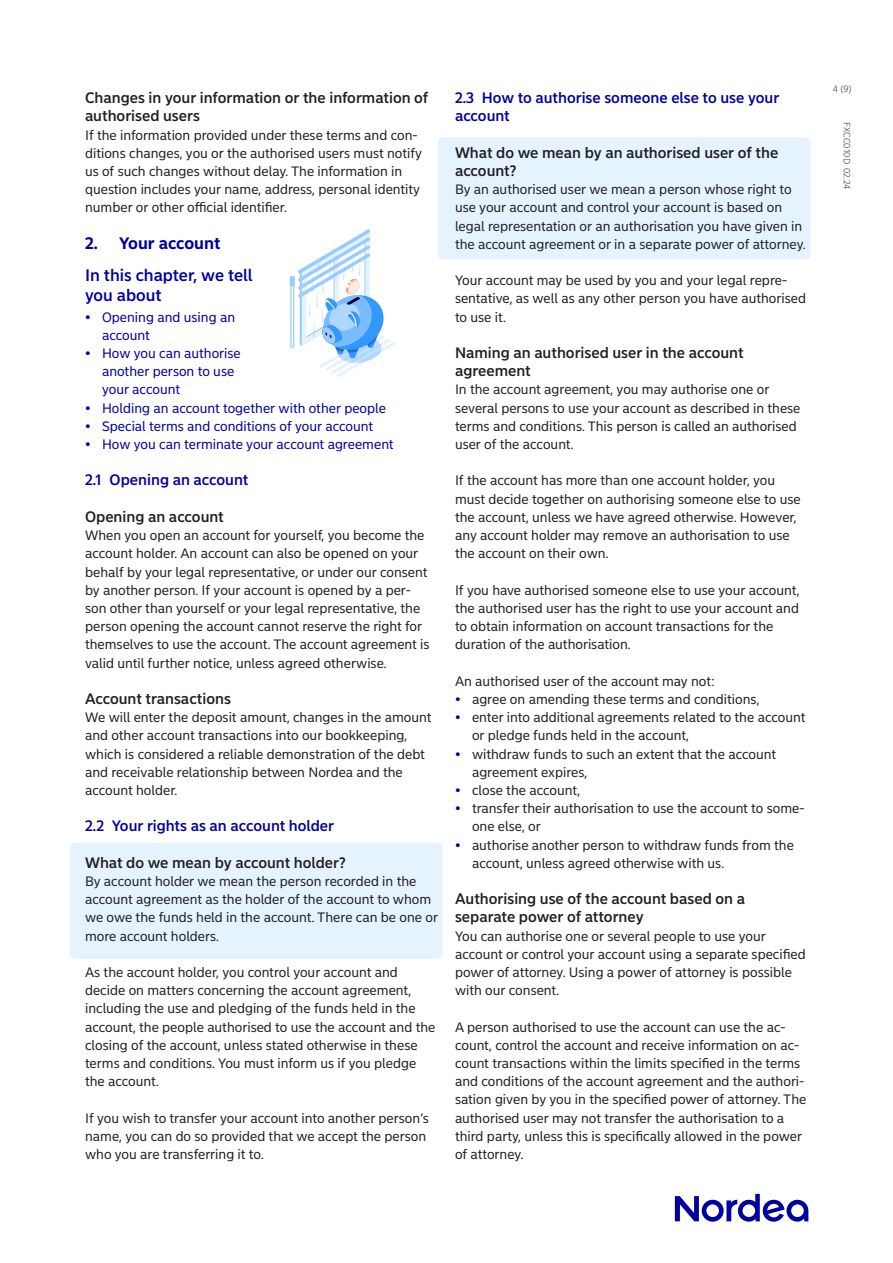
<style>
.page{position:relative;width:893px;height:1263px;background:#fff}
.page>*{position:absolute;margin:0;border:0;box-sizing:border-box;transform-origin:0 0}
.Sub_title_11pt_13pt__P{font:500 16.5px/19.5px "Nordea Sans Small";color:#0000a0}
.Body_text_headline_-_level_2_numbered_-_{font:700 16.5px "Nordea Sans Small";color:#0000a0}
.Body_text_headline_-_level_2_1__-_10pt_1{font:500 15px/18.1px "Nordea Sans Small";color:#231f20}
.Body_text_headline_-_level_2_alanumerot_{font:500 15px/18.1px "Nordea Sans Small";color:#0000a0}
.Body_text_no_indent_9pt_11_25pt__P{font:13.5px/18.1px "Nordea Sans Small";color:#231f20}
.t1{font:13.5px/18.1px "Nordea Sans Small";color:#0000a0}
.t2{font:300 9px "Nordea Sans Small";color:#474748}
.s1{color:#0000a0}
</style>
<div class="page">
<svg style="left:675px;top:1194px;width:133px;height:28px"></svg>
<div style="left:438px;top:137px;width:372px;height:122px;background:#e5f2ff;border-radius:4px"></div>
<div style="left:70px;top:843px;width:372px;height:116px;background:#e5f2ff;border-radius:4px"></div>
<svg style="left:290px;top:229px;width:106px;height:148px"></svg>
<h4 class="Body_text_headline_-_level_2_1__-_10pt_1" style="left:85px;top:89px;width:345px">Changes in your information or the information of authorised users</h4>
<p class="Body_text_no_indent_9pt_11_25pt__P" style="left:85px;top:126px;width:338px">If the information provided under these terms and con&shy;ditions changes, you or the authorised users must notify us of such changes without delay. The information in question includes your name, address, personal identity number or other official identifier.</p>
<h2 class="Body_text_headline_-_level_2_numbered_-_" style="left:85px;top:233px;width:137px">2. Your account</h2>
<p class="Sub_title_11pt_13pt__P" style="left:85px;top:266px;width:169px">In this chapter, we tell you about</p>
<p class="t1" style="left:102px;top:308px;width:135px;text-indent:-17px">• Opening and using an account</p>
<p class="t1" style="left:102px;top:344px;width:140px;text-indent:-17px">• How you can authorise another person to use your account</p>
<p class="t1" style="left:85px;top:399px;width:303px">• Holding an account together with other people</p>
<p class="t1" style="left:85px;top:417px;width:290px">• Special terms and conditions of your account</p>
<p class="t1" style="left:85px;top:435px;width:310px">• How you can terminate your account agreement</p>
<h3 class="Body_text_headline_-_level_2_alanumerot_" style="left:85px;top:471px;width:165px">2.1 Opening an account</h3>
<h4 class="Body_text_headline_-_level_2_1__-_10pt_1" style="left:85px;top:508px;width:140px">Opening an account</h4>
<p class="Body_text_no_indent_9pt_11_25pt__P" style="left:85px;top:526px;width:346px">When you open an account for yourself, you become the account holder. An account can also be opened on your behalf by your legal representative, or under our consent by another person. If your account is opened by a per&shy;son other than yourself or your legal representative, the person opening the account cannot reserve the right for themselves to use the account. The account agreement is valid until further notice, unless agreed otherwise.</p>
<h4 class="Body_text_headline_-_level_2_1__-_10pt_1" style="left:85px;top:690px;width:147px">Account transactions</h4>
<p class="Body_text_no_indent_9pt_11_25pt__P" style="left:85px;top:708px;width:348px">We will enter the deposit amount, changes in the amount and other account transactions into our bookkeeping, which is considered a reliable demonstration of the debt and receivable relationship between Nordea and the account holder.</p>
<h3 class="Body_text_headline_-_level_2_alanumerot_" style="left:85px;top:817px;width:251px">2.2 Your rights as an account holder</h3>
<h4 class="Body_text_headline_-_level_2_1__-_10pt_1" style="left:85px;top:853px;width:262px">What do we mean by account holder?</h4>
<p class="Body_text_no_indent_9pt_11_25pt__P" style="left:85px;top:872px;width:354px">By account holder we mean the person recorded in the account agreement as the holder of the account to whom we owe the funds held in the account. There can be one or more account holders.</p>
<p class="Body_text_no_indent_9pt_11_25pt__P" style="left:85px;top:963px;width:352px">As the account holder, you control your account and decide on matters concerning the account agreement, including the use and pledging of the funds held in the account, the people authorised to use the account and the closing of the account, unless stated otherwise in these terms and conditions. You must inform us if you pledge the account.</p>
<p class="Body_text_no_indent_9pt_11_25pt__P" style="left:85px;top:1109px;width:345px">If you wish to transfer your account into another person’s name, you can do so provided that we accept the person who you are transferring it to.</p>
<h3 class="Body_text_headline_-_level_2_alanumerot_" style="left:455px;top:89px;width:326px">2.3 How to authorise someone else to use your account</h3>
<h4 class="Body_text_headline_-_level_2_1__-_10pt_1" style="left:455px;top:144px;width:325px">What do we mean by an authorised user of the account?</h4>
<p class="Body_text_no_indent_9pt_11_25pt__P" style="left:455px;top:181px;width:352px">By an authorised user we mean a person whose right to use your account and control your account is based on legal representation or an authorisation you have given in the account agreement or in a separate power of attorney.</p>
<p class="Body_text_no_indent_9pt_11_25pt__P" style="left:455px;top:272px;width:353px">Your account may be used by you and your legal repre&shy;sentative, as well as any other person you have authorised to use it.</p>
<h4 class="Body_text_headline_-_level_2_1__-_10pt_1" style="left:455px;top:344px;width:290px">Naming an authorised user in the account agreement</h4>
<p class="Body_text_no_indent_9pt_11_25pt__P" style="left:455px;top:381px;width:347px">In the account agreement, you may authorise one or several persons to use your account as described in these terms and conditions. This person is called an authorised user of the account.</p>
<p class="Body_text_no_indent_9pt_11_25pt__P" style="left:455px;top:472px;width:347px">If the account has more than one account holder, you must decide together on authorising someone else to use the account, unless we have agreed otherwise. However, any account holder may remove an authorisation to use the account on their own.</p>
<p class="Body_text_no_indent_9pt_11_25pt__P" style="left:455px;top:581px;width:346px">If you have authorised someone else to use your account, the authorised user has the right to use your account and to obtain information on account transactions for the duration of the authorisation.</p>
<p class="Body_text_no_indent_9pt_11_25pt__P" style="left:455px;top:672px;width:261px">An authorised user of the account may not:</p>
<p class="Body_text_no_indent_9pt_11_25pt__P" style="left:455px;top:690px;width:306px"><span class="s1">•</span> agree on amending these terms and conditions,</p>
<p class="Body_text_no_indent_9pt_11_25pt__P" style="left:472px;top:708px;width:335px;text-indent:-17px"><span class="s1">•</span> enter into additional agreements related to the account or pledge funds held in the account,</p>
<p class="Body_text_no_indent_9pt_11_25pt__P" style="left:472px;top:745px;width:306px;text-indent:-17px"><span class="s1">•</span> withdraw funds to such an extent that the account agreement expires,</p>
<p class="Body_text_no_indent_9pt_11_25pt__P" style="left:455px;top:781px;width:127px"><span class="s1">•</span> close the account,</p>
<p class="Body_text_no_indent_9pt_11_25pt__P" style="left:472px;top:799px;width:334px;text-indent:-17px"><span class="s1">•</span> transfer their authorisation to use the account to some&shy;one else, or</p>
<p class="Body_text_no_indent_9pt_11_25pt__P" style="left:472px;top:836px;width:323px;text-indent:-17px"><span class="s1">•</span> authorise another person to withdraw funds from the account, unless agreed otherwise with us.</p>
<h4 class="Body_text_headline_-_level_2_1__-_10pt_1" style="left:455px;top:890px;width:292px">Authorising use of the account based on a separate power of attorney</h4>
<p class="Body_text_no_indent_9pt_11_25pt__P" style="left:455px;top:927px;width:352px">You can authorise one or several people to use your account or control your account using a separate specified power of attorney. Using a power of attorney is possible with our consent.</p>
<p class="Body_text_no_indent_9pt_11_25pt__P" style="left:455px;top:1018px;width:353px">A person authorised to use the account can use the ac&shy;count, control the account and receive information on ac&shy;count transactions within the limits specified in the terms and conditions of the account agreement and the authori&shy;sation given by you in the specified power of attorney. The authorised user may not transfer the authorisation to a third party, unless this is specifically allowed in the power of attorney.</p>
<p class="t2" style="left:833px;top:83px;width:21px">4 (9)</p>
<p class="t2" style="left:852px;top:122px;width:69px;rotate:90deg">FXCC010D 02.24</p>
</div>
